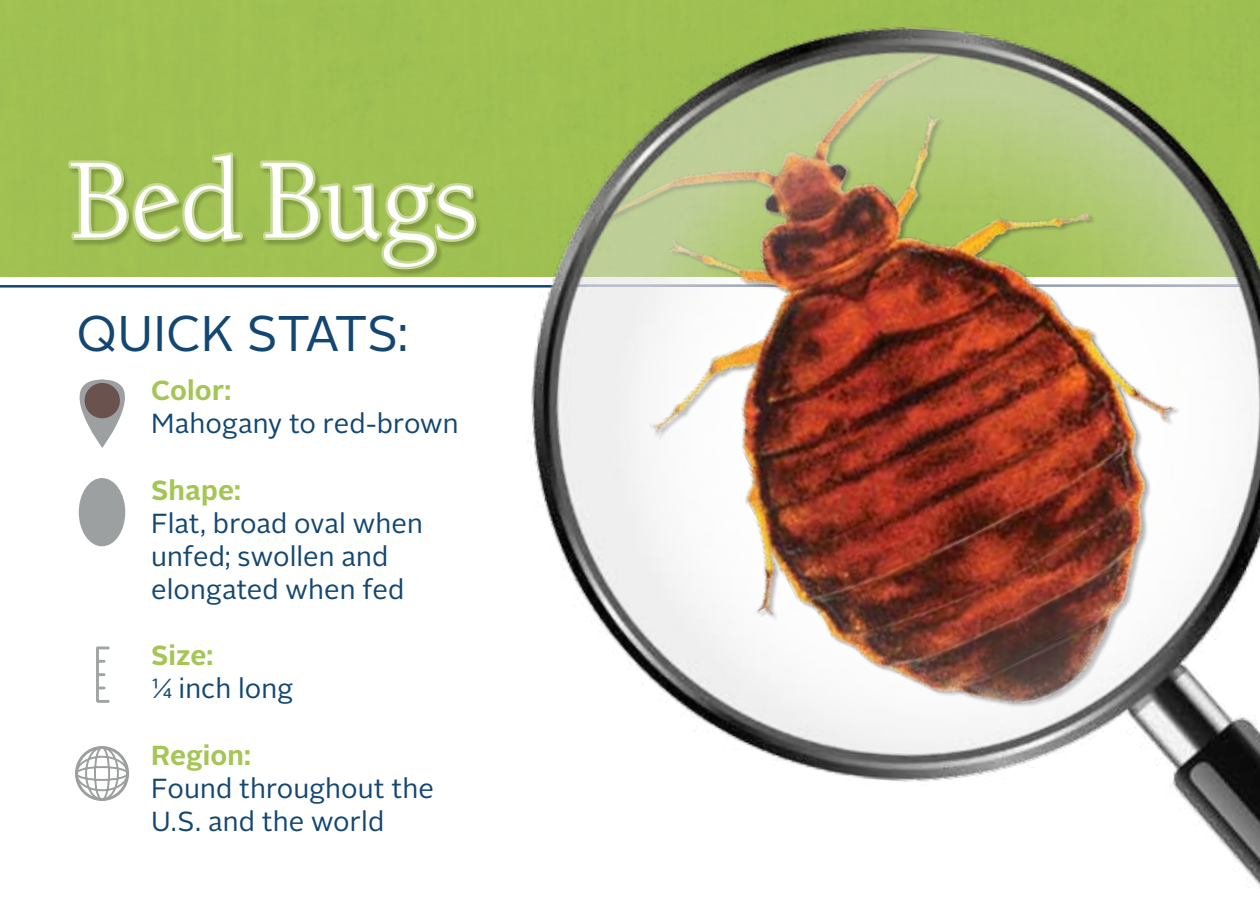
<style>
.page{position:relative;width:1260px;height:900px;background:#fff}
.page>*{position:absolute;margin:0;border:0;box-sizing:border-box;transform-origin:0 0}
.t1{font:117.5px "Berkeley";letter-spacing:-.015em;color:#fff}
.t2{font:50px "Alright Sans";letter-spacing:-.005em;color:#134771}
.t3{font:27.5px/33px "Alright Sans";letter-spacing:.005em;color:#134771}
.s1{font-weight:700;color:#a5c656}
</style>
<div class="page">
<div style="left:0;top:0;width:516px;height:276px;background:#a0c152"></div>
<hr style="left:0;top:285px;width:555px;height:3px;background:#134771">
<div style="left:69px;top:153px;width:414px;height:123px;background:#a0c052"></div>
<svg style="left:66px;top:148px;width:179px;height:96px"></svg>
<svg style="left:260px;top:160px;width:219px;height:112px"></svg>
<svg style="left:79px;top:380px;width:46px;height:68px"></svg>
<div style="left:79px;top:478px;width:46px;height:68px;background:#9da0a1;border-radius:50%"></div>
<hr style="left:96px;top:648px;width:3px;height:53px;background:#a1a4a5">
<svg style="left:98px;top:646px;width:10px;height:3px"></svg>
<svg style="left:98px;top:700px;width:10px;height:3px"></svg>
<svg style="left:99px;top:673px;width:5px;height:3px"></svg>
<svg style="left:99px;top:660px;width:5px;height:3px"></svg>
<svg style="left:75px;top:746px;width:54px;height:55px"></svg>
<img style="left:516px;top:0;width:744px;height:888px">
<p class="t1" style="left:68px;top:139px;width:411px">Bed Bugs</p>
<p class="t2" style="left:77px;top:300px;width:333px">Qu ick Stats:</p>
<p class="t3" style="left:151px;top:374px;width:309px"><span class="s1">Color:<br></span>Mahogany to red-brown</p>
<p class="t3" style="left:151px;top:474px;width:273px"><span class="s1">Shape:<br></span>Flat, broad oval when unfed; swollen and elongated when fed</p>
<p class="t3" style="left:151px;top:640px;width:144px"><span class="s1">Size:<br></span>¼ inch long</p>
<p class="t3" style="left:151px;top:739px;width:284px"><span class="s1">Region:<br></span>Found throughout the<br>U.S. and the world</p>
</div>
